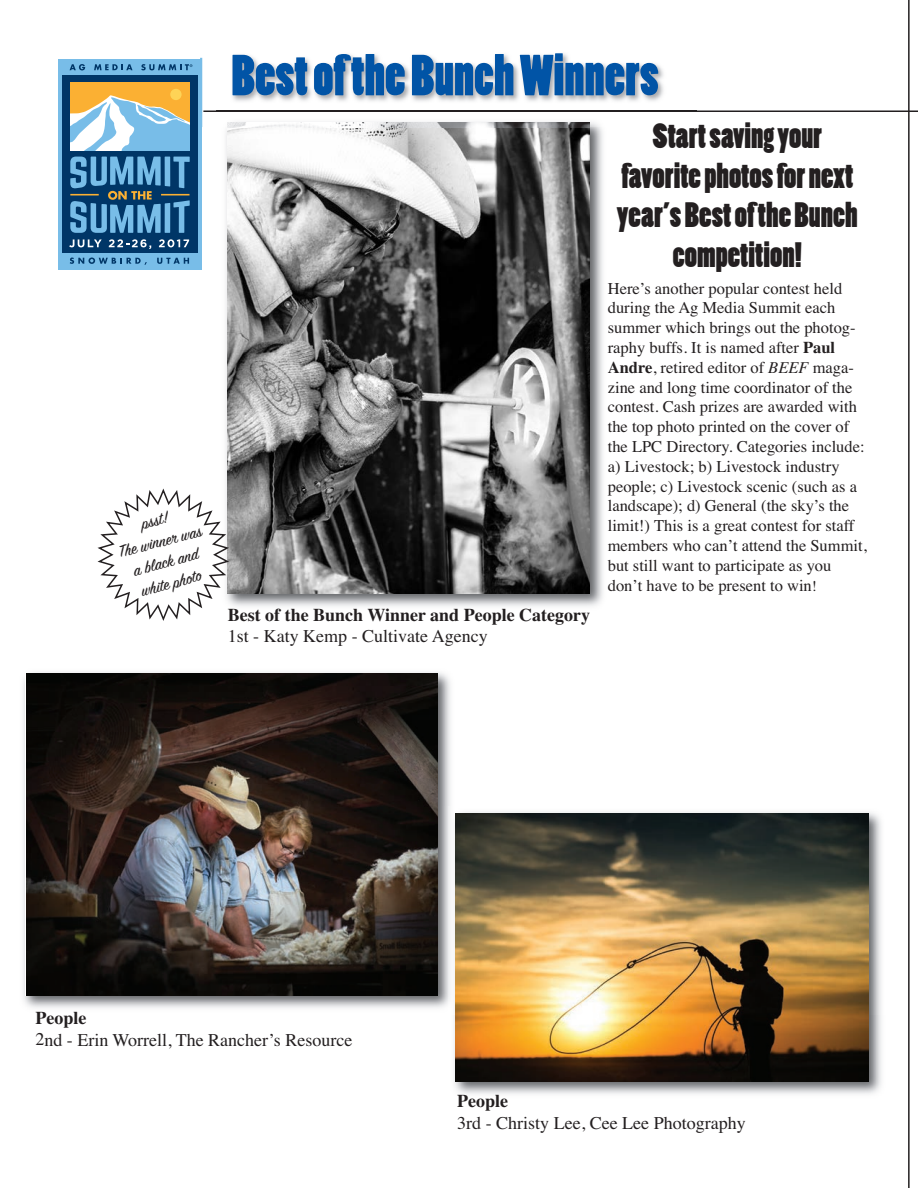
<style>
.page{position:relative;width:918px;height:1188px;background:#fff}
.page>*{position:absolute;margin:0;border:0;box-sizing:border-box;transform-origin:0 0}
.t1{font:54px "Poplar Std";color:#0154a6}
.t2{font:33px/39.6px "Poplar Std";color:#231f20;text-align:center}
.t3{font:18px "Times";color:#231f20}
.t4{font:700 18px "Times";color:#231f20}
.t5{font:18px/21.6px "Sign Painter House Script";color:#231f20;text-align:center}
.t6{font:16.5px/19.8px "Times";color:#231f20}
.s1{font-weight:700}
.s2{font-style:italic}
.s3{font-size:15px}
</style>
<div class="page">
<img style="left:226px;top:127px;width:377px;height:480px">
<img style="left:228px;top:127px;width:362px;height:467px">
<img style="left:23px;top:672px;width:428px;height:135px">
<img style="left:23px;top:807px;width:426px;height:201px">
<img style="left:26px;top:673px;width:412px;height:322px">
<img style="left:449px;top:807px;width:433px;height:287px">
<img style="left:456px;top:813px;width:412px;height:268px">
<hr style="left:203px;top:110px;width:715px;height:2px;background:#231f20">
<hr style="left:908px;top:0;width:2px;height:1188px;background:#231f20">
<div style="left:58px;top:59px;width:144px;height:210px;background:#78bde8"></div>
<div style="left:62px;top:76px;width:136px;height:177px;background:#003667"></div>
<div style="left:70px;top:82px;width:120px;height:68px;background:#fbb033"></div>
<svg style="left:70px;top:157px;width:120px;height:76px"></svg>
<hr style="left:70px;top:194px;width:29px;height:2px;background:#fbb033">
<hr style="left:161px;top:194px;width:29px;height:2px;background:#fbb033">
<svg style="left:69px;top:239px;width:33px;height:8px"></svg>
<svg style="left:109px;top:239px;width:42px;height:10px"></svg>
<svg style="left:159px;top:239px;width:30px;height:8px"></svg>
<svg style="left:70px;top:258px;width:77px;height:7px"></svg>
<svg style="left:157px;top:258px;width:32px;height:6px"></svg>
<svg style="left:70px;top:64px;width:15px;height:6px"></svg>
<svg style="left:94px;top:64px;width:39px;height:6px"></svg>
<svg style="left:141px;top:64px;width:51px;height:6px"></svg>
<div style="left:170px;top:89px;width:12px;height:11px;background:#fed356;border-radius:50%"></div>
<svg style="left:70px;top:95px;width:120px;height:55px"></svg>
<img style="left:200px;top:53px;width:464px;height:74px">
<img style="left:221px;top:116px;width:388px;height:11px">
<img style="left:228px;top:123px;width:362px;height:4px">
<svg style="left:203px;top:110px;width:13px;height:2px"></svg>
<svg style="left:98px;top:489px;width:131px;height:132px"></svg>
<p class="t5" style="left:110px;top:520px;width:87px;rotate:-15deg">psst!<br>The winner was a black and white photo</p>
<h1 class="t1" style="left:231px;top:54px;width:429px">Best of the Bunch Winners</h1>
<h2 class="t2" style="left:617px;top:118px;width:242px">Start saving your favorite photos for next year’s Best of the Bunch competition!</h2>
<p class="t6" style="left:608px;top:278px;width:261px">Here’s another popular contest held during the Ag Media Summit each summer which brings out the photog&shy;raphy buffs. It is named after <span class="s1">Paul Andre</span>, retired editor of <span class="s2">BEEF</span> maga&shy;zine and long time coordinator of the contest. Cash prizes are awarded with the top photo printed on the cover of the LPC Directory. Categories include: a) Livestock; b) Livestock industry people; c) Livestock scenic (such as a landscape); d) General (the sky’s the limit!) This is a great contest for staff members who can’t attend the Summit, but still want to participate as you don’t have to be present to win<span class="s3">!</span></p>
<p class="t4" style="left:228px;top:604px;width:364px">Best of the Bunch Winner and People Category</p>
<p class="t3" style="left:228px;top:625px;width:261px">1st - Katy Kemp - Cultivate Agency</p>
<p class="t4" style="left:35px;top:1007px;width:53px">People</p>
<p class="t3" style="left:35px;top:1029px;width:319px">2nd - Erin Worrell, The Rancher’s Resource</p>
<p class="t4" style="left:457px;top:1091px;width:52px">People</p>
<p class="t3" style="left:457px;top:1112px;width:290px">3rd - Christy Lee, Cee Lee Photography</p>
</div>
